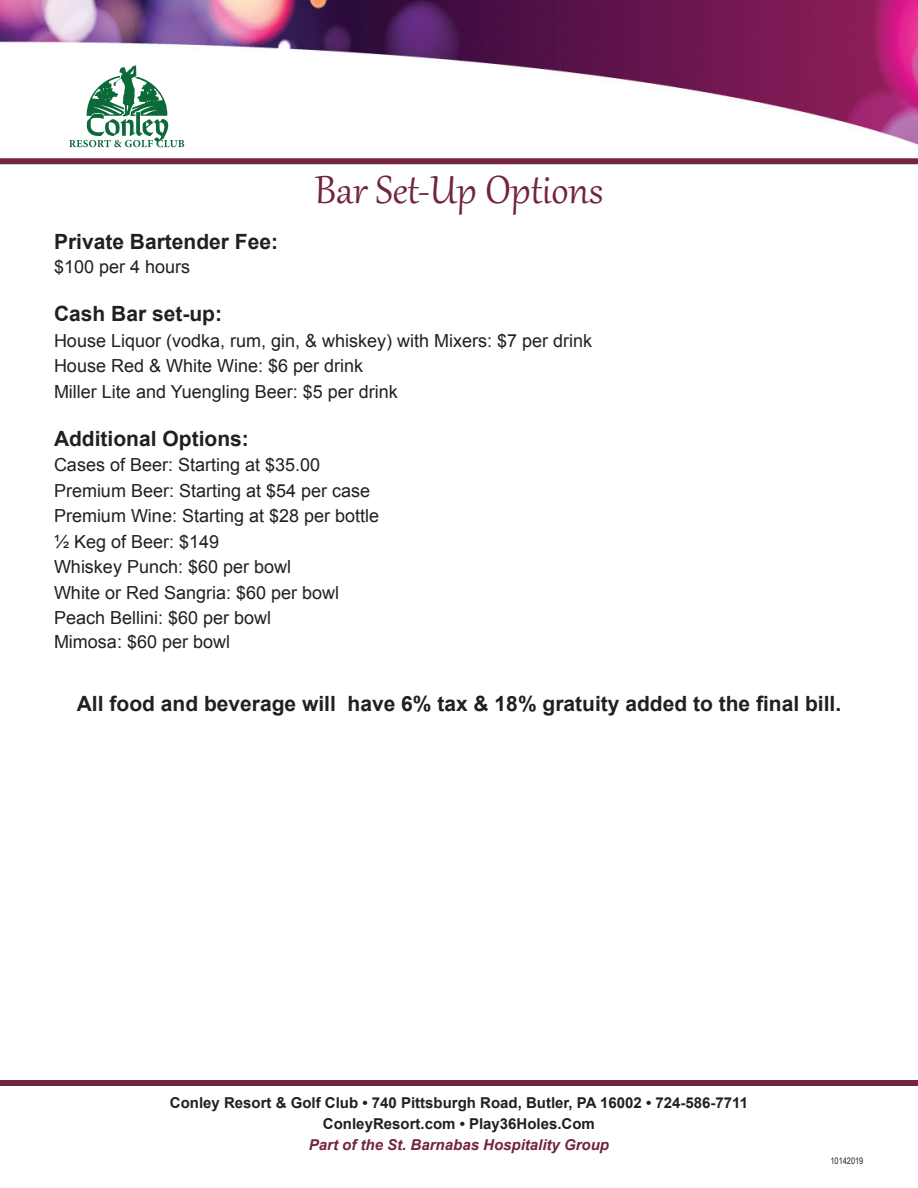
<style>
.page{position:relative;width:918px;height:1188px;background:#fff}
.page>*{position:absolute;margin:0;border:0;box-sizing:border-box;transform-origin:0 0}
.t1{font:48px "Gabriola";color:#73243e}
.t2{font:700 21px "Arial";color:#231f20}
.t3{font:18px/25.3px "Arial";color:#231f20}
.t4{font:700 15px/21px "Arial";color:#231f20;text-align:center}
.t5{font:italic 700 15px "Arial";color:#73243e}
.t6{font:9px "Arial Narrow";color:#231f20}
</style>
<div class="page">
<div style="left:0;top:1080px;width:918px;height:6px;background:#73243e"></div>
<img style="left:0;top:0;width:918px;height:148px">
<svg style="left:69px;top:65px;width:115px;height:82px"></svg>
<div style="left:0;top:158px;width:918px;height:6px;background:#73243e"></div>
<h1 class="t1" style="left:315px;top:158px;width:290px">Bar Set-Up Options</h1>
<p class="t2" style="left:54px;top:228px;width:226px">Private Bartender Fee:</p>
<p class="t3" style="left:54px;top:255px;width:138px">$100 per 4 hours</p>
<p class="t2" style="left:54px;top:300px;width:170px">Cash Bar set-up:</p>
<p class="t3" style="left:54px;top:328px;width:540px">House Liquor (vodka, rum, gin, &amp; whiskey) with Mixers: $7 per drink<br>House Red &amp; White Wine: $6 per drink<br>Miller Lite and Yuengling Beer: $5 per drink</p>
<p class="t2" style="left:54px;top:425px;width:196px">Additional Options:</p>
<p class="t3" style="left:54px;top:453px;width:327px">Cases of Beer: Starting at $35.00<br>Premium Beer: Starting at $54 per case<br>Premium Wine: Starting at $28 per bottle ½ Keg of Beer: $149<br>Whiskey Punch: $60 per bowl<br>White or Red Sangria: $60 per bowl<br>Peach Bellini: $60 per bowl<br>Mimosa: $60 per bowl</p>
<p class="t2" style="left:77px;top:689px;width:766px">All food and beverage will have 6% tax &amp; 18% gratuity added to the final bill.</p>
<p class="t4" style="left:170px;top:1093px;width:580px">Conley Resort &amp; Golf Club • 740 Pittsburgh Road, Butler, PA 16002 • 724-586-7711<br>ConleyResort.com • Play36Holes.Com</p>
<p class="t5" style="left:309px;top:1135px;width:302px">Part of the St. Barnabas Hospitality Group</p>
<p class="t6" style="left:831px;top:1154px;width:34px">10142019</p>
</div>
